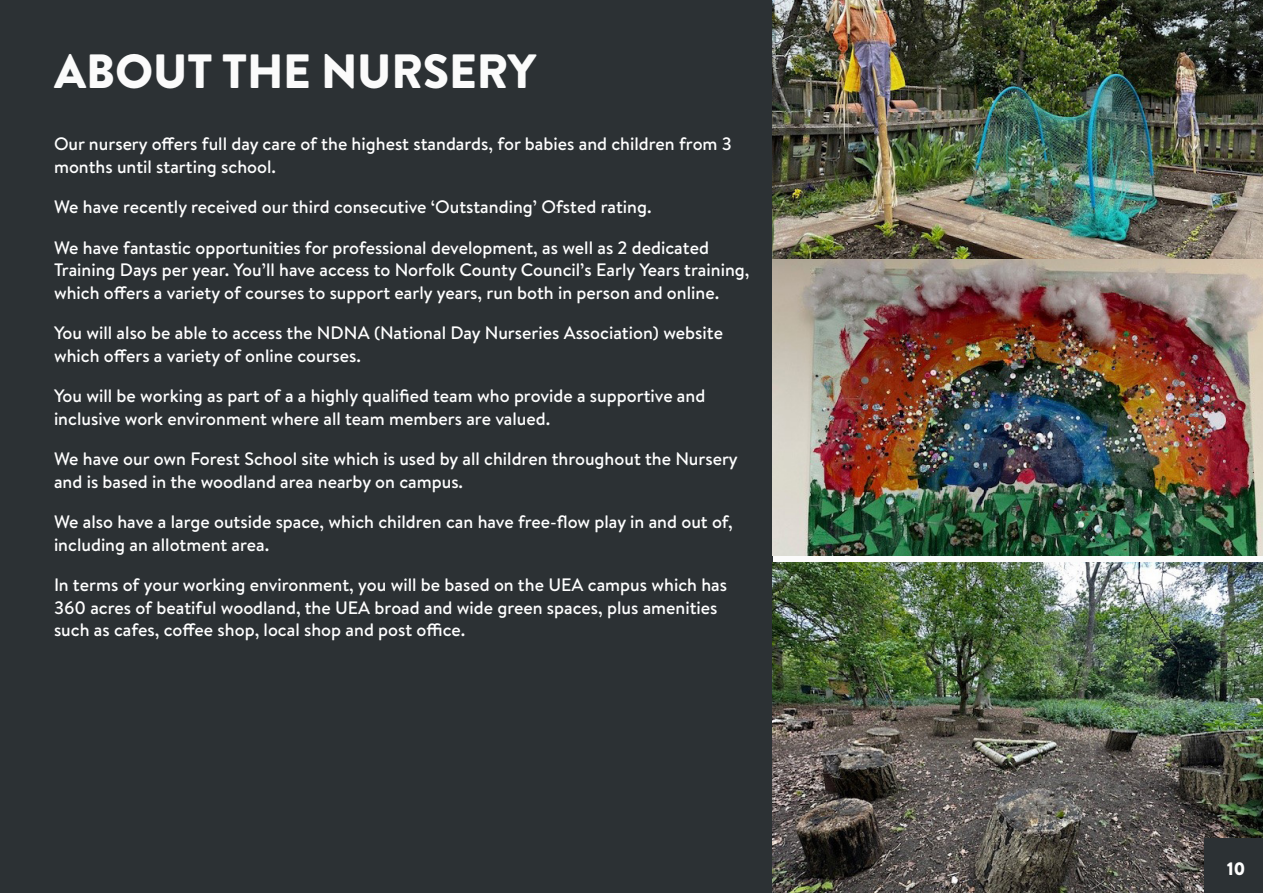
<style>
.page{position:relative;width:1263px;height:893px;background:#fff}
.page>*{position:absolute;margin:0;border:0;box-sizing:border-box;transform-origin:0 0}
.Main_Heading{font:900 48px "Brandon Text";letter-spacing:-.005em;color:#fbfbfb}
.Paragraph{font:500 18px/22.5px "Brandon Text";color:#fff}
.t1{font:900 18px "Brandon Text";color:#fff}
</style>
<div class="page">
<div style="left:0;top:0;width:772px;height:893px;background:#2c3134"></div>
<img style="left:772px;top:0;width:491px;height:260px">
<img style="left:772px;top:563px;width:491px;height:330px">
<img style="left:772px;top:260px;width:491px;height:295px">
<div style="left:1204px;top:839px;width:59px;height:54px;background:#2c3134"></div>
<p class="Main_Heading" style="left:54px;top:38px;width:484px">ABOUT THE NURSERY</p>
<p class="Paragraph" style="left:54px;top:132px;width:679px">Our nursery offers full day care of the highest standards, for babies and children from 3 months until starting school.</p>
<p class="Paragraph" style="left:54px;top:195px;width:599px">We have recently received our third consecutive ‘Outstanding’ Ofsted rating.</p>
<p class="Paragraph" style="left:54px;top:236px;width:697px">We have fantastic opportunities for professional development, as well as 2 dedicated<br>Training Days per year. You’ll have access to Norfolk County Council’s Early Years training, which offers a variety of courses to support early years, run both in person and online.</p>
<p class="Paragraph" style="left:54px;top:321px;width:670px">You will also be able to access the NDNA (National Day Nurseries Association) website which offers a variety of online courses.</p>
<p class="Paragraph" style="left:54px;top:384px;width:653px">You will be working as part of a a highly qualified team who provide a supportive and inclusive work environment where all team members are valued.</p>
<p class="Paragraph" style="left:54px;top:447px;width:685px">We have our own Forest School site which is used by all children throughout the Nursery and is based in the woodland area nearby on campus.</p>
<p class="Paragraph" style="left:54px;top:510px;width:680px">We also have a large outside space, which children can have free-flow play in and out of, including an allotment area.</p>
<p class="Paragraph" style="left:54px;top:573px;width:675px">In terms of your working environment, you will be based on the UEA campus which has<br>360 acres of beatiful woodland, the UEA broad and wide green spaces, plus amenities such as cafes, coffee shop, local shop and post office.</p>
<p class="t1" style="left:1227px;top:856px;width:20px">10</p>
</div>
